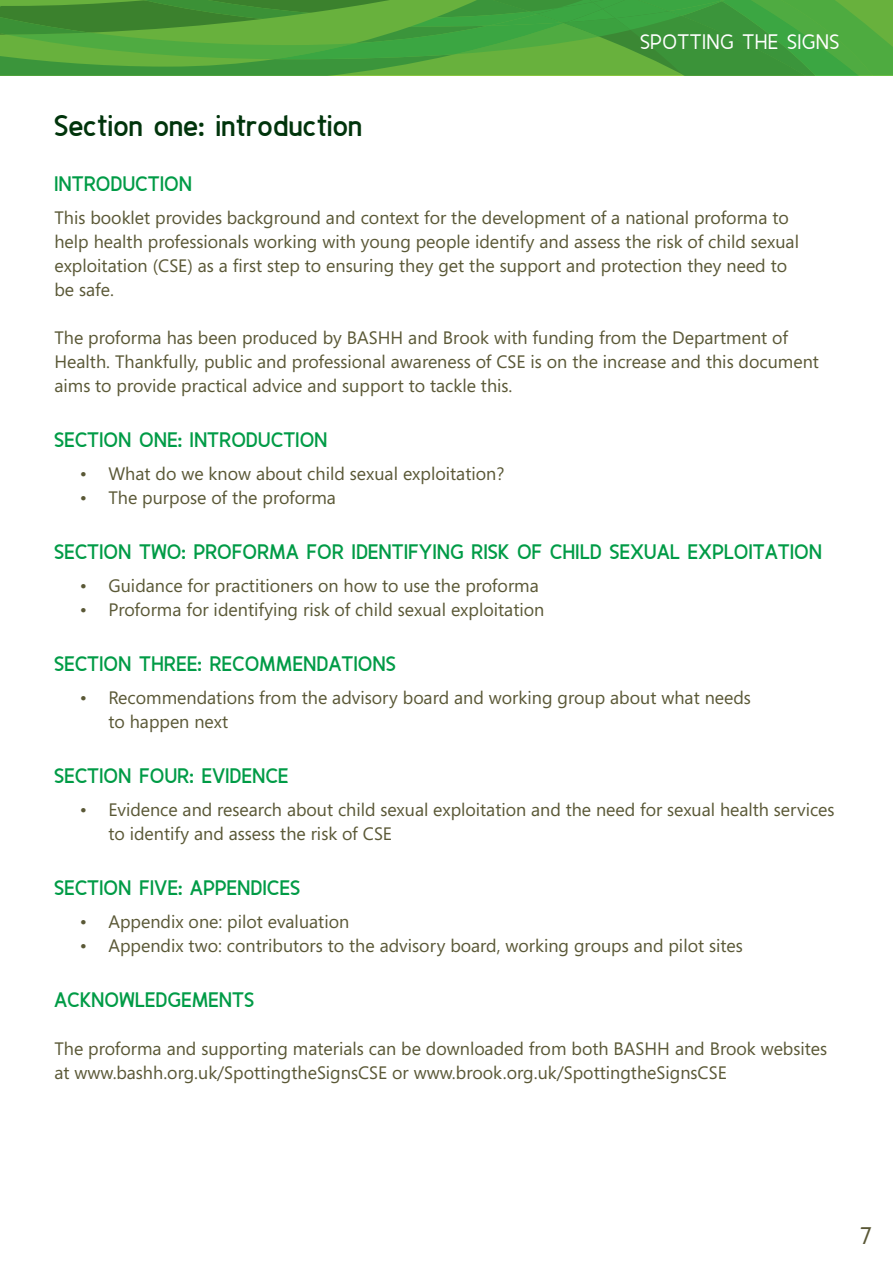
<style>
.page{position:relative;width:893px;height:1263px;background:#fff}
.page>*{position:absolute;margin:0;border:0;box-sizing:border-box;transform-origin:0 0}
.Body_copy{font:700 30px "Fineness";letter-spacing:.025em;color:#00340b}
.t1{font:24px "Fineness";color:#5a5836}
.Body_copy-2{font:700 21px "Fineness";letter-spacing:.025em;color:#009b46}
.t2{font:21px "Fineness";letter-spacing:.05em;color:#fff}
.Body_copy-3{font:18px/24px "Segoe";color:#5a5836}
.body_bullets{font:18px/24px "Segoe";color:#5a5836}
</style>
<div class="page">
<svg style="left:0;top:0;width:893px;height:75px"></svg>
<p class="Body_copy" style="left:54px;top:108px;width:309px">Section one: introduction</p>
<p class="t2" style="left:640px;top:30px;width:200px">SPOTTING THE SIGNS</p>
<p class="Body_copy-2" style="left:54px;top:172px;width:139px">INTRODUCTION</p>
<p class="Body_copy-3" style="left:54px;top:205px;width:746px">This booklet provides background and context for the development of a national proforma to help health professionals working with young people identify and assess the risk of child sexual exploitation (CSE) as a first step to ensuring they get the support and protection they need to be safe.</p>
<p class="Body_copy-3" style="left:54px;top:325px;width:766px">The proforma has been produced by BASHH and Brook with funding from the Department of<br>Health. Thankfully, public and professional awareness of CSE is on the increase and this document aims to provide practical advice and support to tackle this.</p>
<p class="Body_copy-2" style="left:54px;top:428px;width:274px">SECTION ONE: INTRODUCTION</p>
<p class="body_bullets" style="left:80px;top:461px;width:426px">• What do we know about child sexual exploitation?</p>
<p class="body_bullets" style="left:80px;top:485px;width:258px">• The purpose of the proforma</p>
<p class="Body_copy-2" style="left:54px;top:540px;width:769px">SECTION TWO: PROFORMA FOR IDENTIFYING RISK OF CHILD SEXUAL EXPLOITATION</p>
<p class="body_bullets" style="left:80px;top:573px;width:460px">• Guidance for practitioners on how to use the proforma</p>
<p class="body_bullets" style="left:80px;top:597px;width:466px">• Proforma for identifying risk of child sexual exploitation</p>
<p class="Body_copy-2" style="left:54px;top:652px;width:343px">SECTION THREE: RECOMMENDATIONS</p>
<p class="body_bullets" style="left:80px;top:685px;width:672px">• Recommendations from the advisory board and working group about what needs</p>
<p class="body_bullets" style="left:108px;top:709px;width:121px">to happen next</p>
<p class="Body_copy-2" style="left:54px;top:764px;width:236px">SECTION FOUR: EVIDENCE</p>
<p class="body_bullets" style="left:108px;top:797px;width:727px;text-indent:-28px">• Evidence and research about child sexual exploitation and the need for sexual health services to identify and assess the risk of CSE</p>
<p class="Body_copy-2" style="left:54px;top:876px;width:247px">SECTION FIVE: APPENDICES</p>
<p class="body_bullets" style="left:80px;top:909px;width:271px">• Appendix one: pilot evaluation</p>
<p class="body_bullets" style="left:80px;top:933px;width:664px">• Appendix two: contributors to the advisory board, working groups and pilot sites</p>
<p class="Body_copy-2" style="left:54px;top:988px;width:201px">ACKNOWLEDGEMENTS</p>
<p class="Body_copy-3" style="left:54px;top:1037px;width:774px">The proforma and supporting materials can be downloaded from both BASHH and Brook websites at www.bashh.org.uk/SpottingtheSignsCSE or www.brook.org.uk/SpottingtheSignsCSE</p>
<h2 class="t1" style="left:860px;top:1222px;width:13px">7</h2>
</div>
